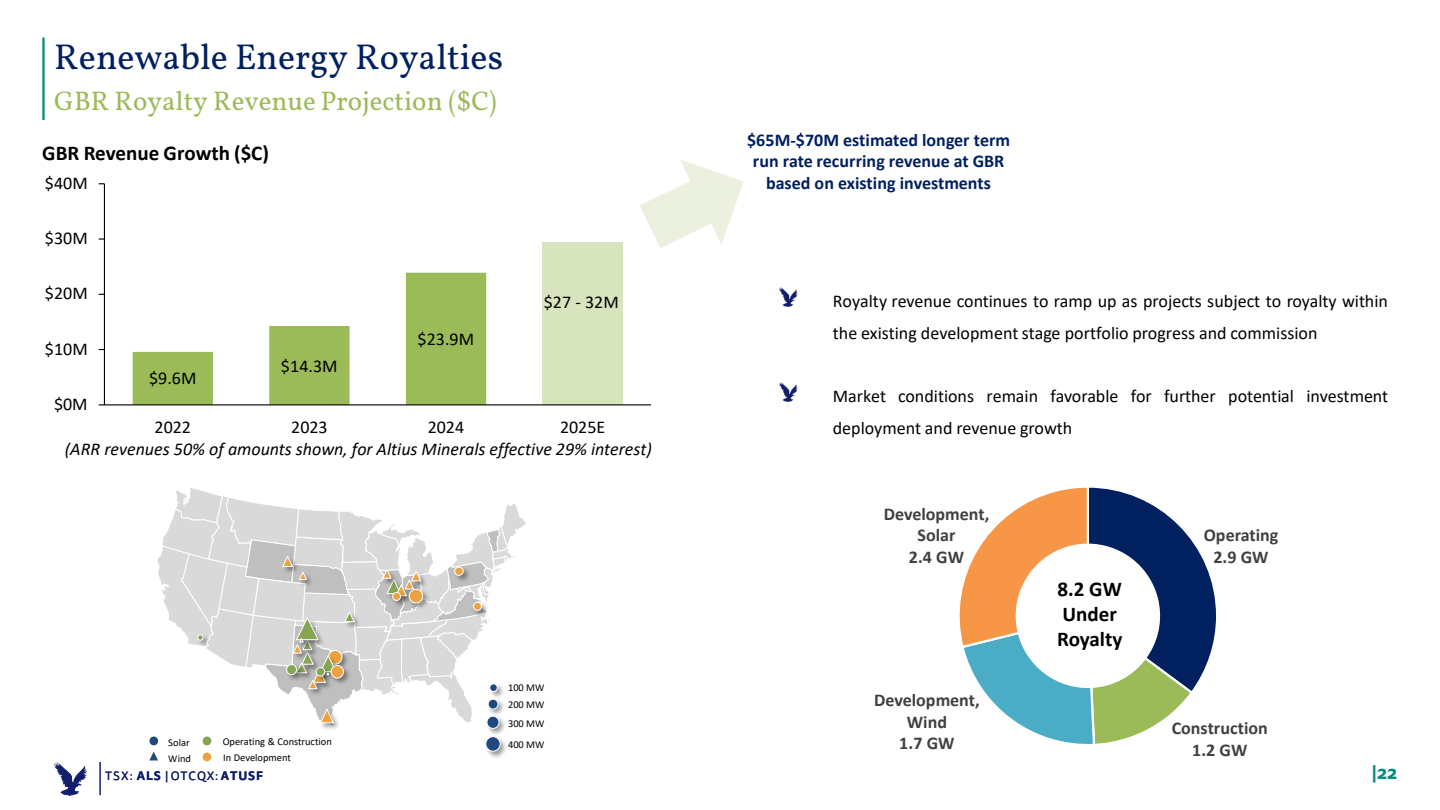
<style>
.page{position:relative;width:1440px;height:810px;background:#fff}
.page>*{position:absolute;margin:0;border:0;box-sizing:border-box;transform-origin:0 0}
.t1{font:36px "Vollkorn";color:#002060}
.t2{font:27px "Vollkorn";color:#9bbb59}
.t3{font:700 21px/25.2px "Calibri";color:#000}
.t4{font:18px/32.4px "Calibri";color:#000}
.t5{font:700 18px/21.6px "Calibri";color:#002060;text-align:center}
.t6{font:700 18px/21.6px "Calibri";color:#404040;text-align:center}
.t7{font:italic 18px "Calibri";color:#000}
.t8{font:700 18px "Tisa Sans Pro";color:#038b7d}
.t9{font:12px "Tisa Sans Pro";letter-spacing:.08em;color:#111e6c}
.t10{font:10.5px "Calibri";letter-spacing:-.005em;color:#000}
.s1{font-weight:700}
</style>
<div class="page">
<img style="left:54px;top:762px;width:34px;height:33px">
<hr style="left:100px;top:762px;width:1px;height:33px;background:#111e6c">
<hr style="left:42px;top:38px;width:3px;height:82px;background:#038b7d">
<img style="left:780px;top:288px;width:18px;height:19px">
<img style="left:780px;top:383px;width:18px;height:19px">
<div style="left:149px;top:737px;width:9px;height:8px;background:#1f497d;border-radius:50%"></div>
<svg style="left:149px;top:752px;width:9px;height:8px"></svg>
<div style="left:203px;top:737px;width:8px;height:8px;background:#85a651;border-radius:50%"></div>
<div style="left:203px;top:753px;width:8px;height:8px;background:#eaa340;border-radius:50%"></div>
<img style="left:488px;top:727px;width:17px;height:6px">
<div style="left:487px;top:716px;width:12px;height:13px;border:1px solid #fff;border-radius:50%"></div>
<img style="left:486px;top:733px;width:20px;height:25px">
<div style="left:486px;top:737px;width:14px;height:14px;background:#1f497d;border-radius:50%"></div>
<div style="left:485px;top:736px;width:16px;height:16px;border:1px solid #fff;border-radius:50%"></div>
<div style="left:542px;top:243px;width:81px;height:162px;background:#d7e4bd"></div>
<svg style="left:133px;top:272px;width:394px;height:455px"></svg>
<hr style="left:104px;top:184px;width:1px;height:221px;background:#000">
<hr style="left:104px;top:404px;width:547px;height:1px;background:#000">
<svg style="left:640px;top:160px;width:103px;height:88px"></svg>
<svg style="left:959px;top:487px;width:257px;height:257px"></svg>
<h2 class="t1" style="left:54px;top:30px;width:450px">Renewable Energy Royalties</h2>
<p class="t2" style="left:54px;top:81px;width:444px">GBR Royalty Revenue Projection ($C)</p>
<p class="t3" style="left:42px;top:140px;width:228px">GBR Revenue Growth ($C)</p>
<p class="t4" style="left:45px;top:166px;width:44px">$40M</p>
<p class="t4" style="left:45px;top:222px;width:44px">$30M</p>
<p class="t4" style="left:45px;top:277px;width:44px">$20M</p>
<p class="t4" style="left:45px;top:332px;width:44px">$10M</p>
<p class="t4" style="left:54px;top:387px;width:35px">$0M</p>
<p class="t4" style="left:149px;top:362px;width:49px">$9.6M</p>
<p class="t4" style="left:281px;top:349px;width:58px">$14.3M</p>
<p class="t4" style="left:418px;top:322px;width:58px">$23.9M</p>
<p class="t4" style="left:544px;top:285px;width:76px">$27 - 32M</p>
<p class="t4" style="left:155px;top:411px;width:38px">2022</p>
<p class="t4" style="left:291px;top:411px;width:38px">2023</p>
<p class="t4" style="left:428px;top:411px;width:38px">2024</p>
<p class="t4" style="left:560px;top:411px;width:47px">2025E</p>
<p class="t7" style="left:65px;top:437px;width:589px">(ARR revenues 50% of amounts shown, for Altius Minerals effective 29% interest)</p>
<p class="t10" style="left:168px;top:735px;width:23px">Solar</p>
<p class="t10" style="left:223px;top:734px;width:111px">Operating &amp; Construction</p>
<p class="t10" style="left:168px;top:751px;width:24px">Wind</p>
<p class="t10" style="left:223px;top:750px;width:69px">In Development</p>
<p class="t10" style="left:508px;top:681px;width:38px">100 MW</p>
<p class="t10" style="left:508px;top:697px;width:38px">200 MW</p>
<p class="t10" style="left:508px;top:716px;width:38px">300 MW</p>
<p class="t10" style="left:508px;top:737px;width:38px">400 MW</p>
<p class="t5" style="left:747px;top:129px;width:265px">$65M-$70M estimated longer term run rate recurring revenue at GBR based on existing investments</p>
<p class="t4" style="left:833px;top:284px;width:557px">Royalty revenue continues to ramp up as projects subject to royalty within the existing development stage portfolio progress and commission</p>
<p class="t4" style="left:833px;top:379px;width:557px">Market conditions remain favorable for further potential investment deployment and revenue growth</p>
<p class="t6" style="left:884px;top:503px;width:107px">Development,<br>Solar</p>
<p class="t6" style="left:909px;top:546px;width:57px">2.4 GW</p>
<p class="t6" style="left:874px;top:689px;width:107px">Development,<br>Wind</p>
<p class="t6" style="left:899px;top:732px;width:57px">1.7 GW</p>
<p class="t3" style="left:1057px;top:576px;width:67px">8.2 GW<br>Under<br>Royalty</p>
<p class="t6" style="left:1204px;top:524px;width:76px">Operating</p>
<p class="t6" style="left:1213px;top:546px;width:57px">2.9 GW</p>
<p class="t6" style="left:1172px;top:717px;width:98px">Construction</p>
<p class="t6" style="left:1192px;top:739px;width:57px">1.2 GW</p>
<p class="t9" style="left:105px;top:768px;width:159px">TSX: <span class="s1">ALS</span> | OTCQX: <span class="s1">ATUSF</span></p>
<p class="t8" style="left:1372px;top:760px;width:27px">|22</p>
</div>
